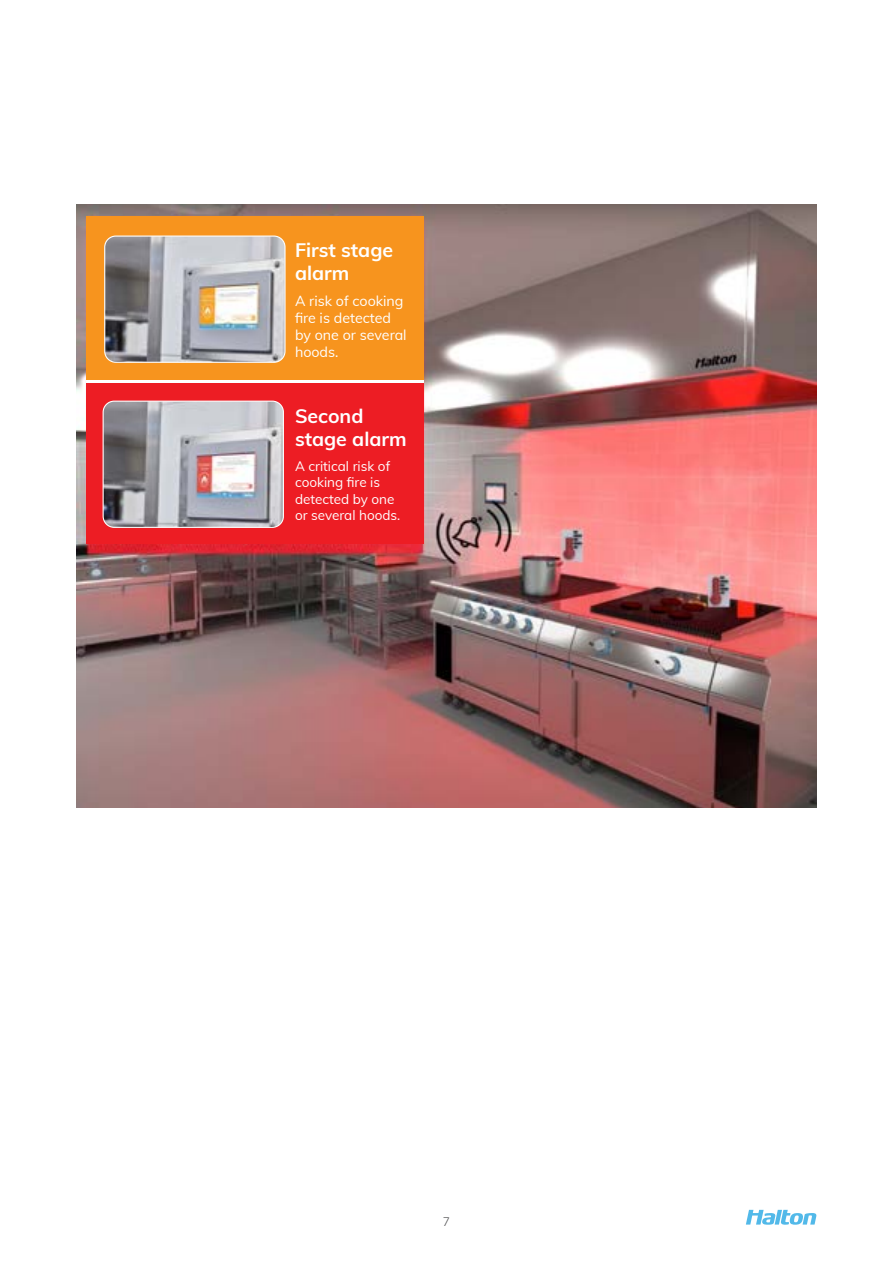
<style>
.page{position:relative;width:893px;height:1263px;background:#fff}
.page>*{position:absolute;margin:0;border:0;box-sizing:border-box;transform-origin:0 0}
.t1{font:700 19.5px/23.4px "Muli";color:#fff}
.t2{font:14.25px/17.1px "Muli";color:#fff}
.t3{font:13.5px/16.2px "Muli";color:#fff}
.t4{font:300 12px "Muli";color:#4d4d4f}
</style>
<div class="page">
<svg style="left:746px;top:1210px;width:70px;height:15px"></svg>
<img style="left:77px;top:204px;width:739px;height:604px">
<div style="left:86px;top:217px;width:337px;height:326px;background:#ed1d24"></div>
<div style="left:86px;top:217px;width:337px;height:165px;background:#f7941e"></div>
<hr style="left:86px;top:380px;width:337px;height:3px;background:#fff">
<img style="left:103px;top:401px;width:179px;height:125px">
<div style="left:103px;top:401px;width:181px;height:127px;border:1px solid #fff;border-radius:11px"></div>
<img style="left:106px;top:236px;width:178px;height:125px">
<div style="left:104px;top:236px;width:182px;height:127px;border:1px solid #fff;border-radius:11px"></div>
<p class="t1" style="left:295px;top:237px;width:100px">First stage alarm</p>
<p class="t2" style="left:295px;top:291px;width:110px">A risk of cooking fire is detected</p>
<p class="t2" style="left:295px;top:325px;width:113px">by one or several hoods.</p>
<p class="t1" style="left:295px;top:403px;width:113px">Second stage alarm</p>
<p class="t3" style="left:295px;top:457px;width:97px">A critical risk of cooking fire is</p>
<p class="t3" style="left:295px;top:490px;width:107px">detected by one or several hoods.</p>
<p class="t4" style="left:443px;top:1213px;width:9px">7</p>
</div>
